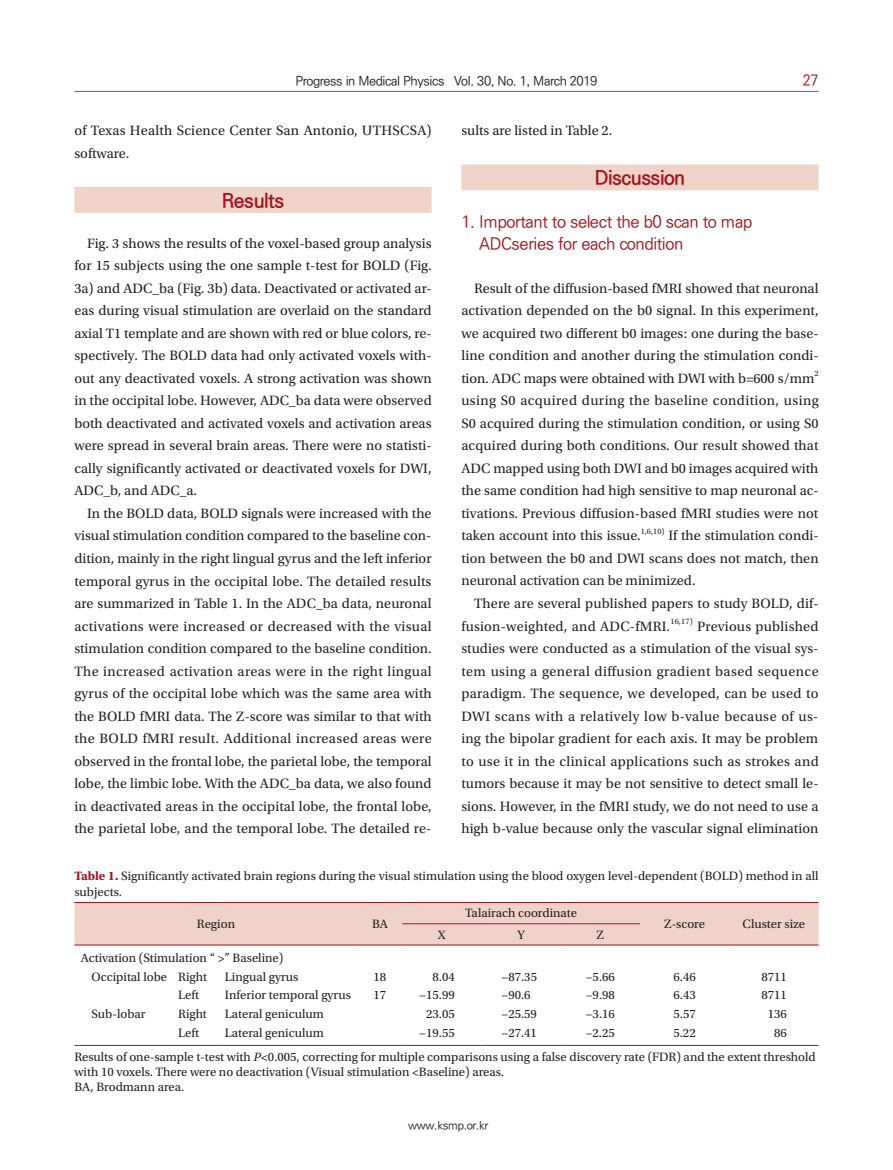
<style>
.page{position:relative;width:893px;height:1170px;background:#fff}
.page>*{position:absolute;margin:0;border:0;box-sizing:border-box;transform-origin:0 0}
.t1{font:700 19.5px "Ko Pub Dotum";letter-spacing:-.025em;color:#a1131d}
.t2{font:500 16.5px/22.5px "Ko Pub Dotum";letter-spacing:-.025em;color:#a1131d}
.t3{font:500 15px "Ko Pub Dotum";color:#a1131d;scale:.95 1}
.t4{font:14.25px/22.5px "Utopia Std";letter-spacing:.005em;color:#231f20;text-align:justify}
.t5{font:12.75px/15.3px "Utopia Std";color:#231f20}
.t6{font:500 12.75px "Ko Pub Dotum";letter-spacing:-.03em;color:#231f20}
.t7{font:500 11.25px "Ko Pub Dotum";letter-spacing:-.03em;color:#231f20}
.t8{font:8.25px "Utopia Std";color:#231f20}
.s1{font-weight:700;color:#a1131d}
.s2{font-style:italic}
</style>
<div class="page">
<hr style="left:74px;top:91px;width:745px;height:1px;background:#ad4353">
<div style="left:74px;top:187px;width:358px;height:26px;background:#efd3c8"></div>
<div style="left:461px;top:164px;width:358px;height:26px;background:#efd3c8"></div>
<div style="left:74px;top:903px;width:745px;height:41px;background:#efd3c8"></div>
<hr style="left:402px;top:923px;width:79px;height:1px;background:#a1131d">
<hr style="left:481px;top:923px;width:80px;height:1px;background:#a1131d">
<hr style="left:561px;top:923px;width:79px;height:1px;background:#a1131d">
<hr style="left:74px;top:902px;width:102px;height:1px;background:#a1131d">
<hr style="left:176px;top:902px;width:47px;height:1px;background:#a1131d">
<hr style="left:223px;top:902px;width:135px;height:1px;background:#a1131d">
<hr style="left:358px;top:902px;width:44px;height:1px;background:#a1131d">
<hr style="left:402px;top:902px;width:79px;height:1px;background:#a1131d">
<hr style="left:481px;top:902px;width:80px;height:1px;background:#a1131d">
<hr style="left:561px;top:902px;width:79px;height:1px;background:#a1131d">
<hr style="left:640px;top:902px;width:89px;height:1px;background:#a1131d">
<hr style="left:729px;top:902px;width:90px;height:1px;background:#a1131d">
<hr style="left:74px;top:944px;width:102px;height:1px;background:#a1131d">
<hr style="left:176px;top:944px;width:47px;height:1px;background:#a1131d">
<hr style="left:223px;top:944px;width:135px;height:1px;background:#a1131d">
<hr style="left:358px;top:944px;width:44px;height:1px;background:#a1131d">
<hr style="left:402px;top:944px;width:79px;height:1px;background:#a1131d">
<hr style="left:481px;top:944px;width:80px;height:1px;background:#a1131d">
<hr style="left:561px;top:944px;width:79px;height:1px;background:#a1131d">
<hr style="left:640px;top:944px;width:89px;height:1px;background:#a1131d">
<hr style="left:729px;top:944px;width:90px;height:1px;background:#a1131d">
<hr style="left:176px;top:1044px;width:47px;height:1px;background:#a1131d">
<hr style="left:223px;top:1044px;width:135px;height:1px;background:#a1131d">
<hr style="left:358px;top:1044px;width:44px;height:1px;background:#a1131d">
<hr style="left:402px;top:1044px;width:79px;height:1px;background:#a1131d">
<hr style="left:481px;top:1044px;width:80px;height:1px;background:#a1131d">
<hr style="left:561px;top:1044px;width:79px;height:1px;background:#a1131d">
<hr style="left:640px;top:1044px;width:89px;height:1px;background:#a1131d">
<hr style="left:729px;top:1044px;width:90px;height:1px;background:#a1131d">
<hr style="left:74px;top:1044px;width:102px;height:1px;background:#a1131d">
<p class="t6" style="left:296px;top:75px;width:303px">Progress in Medical Physics Vol. 30, No. 1, March 2019</p>
<p class="t3" style="left:803px;top:73px;width:18px">27</p>
<p class="t4" style="left:74px;top:120px;width:359px">of Texas Health Science Center San Antonio, UTHSCSA) software.</p>
<h1 class="t1" style="left:222px;top:191px;width:64px">Results</h1>
<p class="t4" style="left:74px;top:232px;width:359px;text-indent:13px">Fig. 3 shows the results of the voxel-based group analysis for 15 subjects using the one sample t-test for BOLD (Fig.<br>3a) and ADC_ba (Fig. 3b) data. Deactivated or activated ar&shy;eas during visual stimulation are overlaid on the standard axial T1 template and are shown with red or blue colors, re&shy;spectively. The BOLD data had only activated voxels with&shy;out any deactivated voxels. A strong activation was shown in the occipital lobe. However, ADC_ba data were observed both deactivated and activated voxels and activation areas were spread in several brain areas. There were no statisti&shy;cally significantly activated or deactivated voxels for DWI, ADC_b, and ADC_a.</p>
<p class="t4" style="left:74px;top:502px;width:359px;text-indent:13px">In the BOLD data, BOLD signals were increased with the visual stimulation condition compared to the baseline con&shy;dition, mainly in the right lingual gyrus and the left inferior temporal gyrus in the occipital lobe. The detailed results are summarized in Table 1. In the ADC_ba data, neuronal activations were increased or decreased with the visual stimulation condition compared to the baseline condition.<br>The increased activation areas were in the right lingual gyrus of the occipital lobe which was the same area with the BOLD fMRI data. The Z-score was similar to that with the BOLD fMRI result. Additional increased areas were observed in the frontal lobe, the parietal lobe, the temporal lobe, the limbic lobe. With the ADC_ba data, we also found in deactivated areas in the occipital lobe, the frontal lobe, the parietal lobe, and the temporal lobe. The detailed re-</p>
<p class="t4" style="left:461px;top:120px;width:152px">sults are listed in Table 2.</p>
<h1 class="t1" style="left:595px;top:168px;width:92px">Discussion</h1>
<p class="t2" style="left:479px;top:211px;width:275px;text-indent:-18px">1. Important to select the b0 scan to map<br>ADCseries for each condition</p>
<p class="t4" style="left:461px;top:277px;width:359px;text-indent:13px">Result of the diffusion-based fMRI showed that neuronal activation depended on the b0 signal. In this experiment, we acquired two different b0 images: one during the base&shy;line condition and another during the stimulation condi&shy;tion. ADC maps were obtained with DWI with b=600 s/mm</p>
<p class="t8" style="left:814px;top:369px;width:6px">2</p>
<p class="t4" style="left:461px;top:390px;width:359px">using S0 acquired during the baseline condition, using S0 acquired during the stimulation condition, or using S0 acquired during both conditions. Our result showed that ADC mapped using both DWI and b0 images acquired with the same condition had high sensitive to map neuronal ac&shy;tivations. Previous diffusion-based fMRI studies were not taken account into this issue.</p>
<p class="t8" style="left:641px;top:526px;width:25px">1,6,10)</p>
<p class="t4" style="left:461px;top:525px;width:359px;text-indent:207px">If the stimulation condi&shy;tion between the b0 and DWI scans does not match, then neuronal activation can be minimized.</p>
<p class="t4" style="left:461px;top:592px;width:359px;text-indent:13px">There are several published papers to study BOLD, dif&shy;fusion-weighted, and ADC-fMRI.</p>
<p class="t8" style="left:670px;top:616px;width:24px">16,17)</p>
<p class="t4" style="left:461px;top:615px;width:359px;text-indent:236px">Previous published studies were conducted as a stimulation of the visual sys&shy;tem using a general diffusion gradient based sequence paradigm. The sequence, we developed, can be used to DWI scans with a relatively low b-value because of us&shy;ing the bipolar gradient for each axis. It may be problem to use it in the clinical applications such as strokes and tumors because it may be not sensitive to detect small le&shy;sions. However, in the fMRI study, we do not need to use a high b-value because only the vascular signal elimination</p>
<p class="t5" style="left:74px;top:868px;width:746px"><span class="s1">Table 1.</span> Significantly activated brain regions during the visual stimulation using the blood oxygen level-dependent (BOLD) method in all subjects.</p>
<p class="t5" style="left:197px;top:916px;width:40px">Region</p>
<p class="t5" style="left:372px;top:916px;width:17px">BA</p>
<p class="t5" style="left:465px;top:905px;width:113px">Talairach coordinate</p>
<p class="t5" style="left:664px;top:916px;width:42px">Z-score</p>
<p class="t5" style="left:743px;top:916px;width:64px">Cluster size</p>
<p class="t5" style="left:438px;top:926px;width:9px">X</p>
<p class="t5" style="left:517px;top:926px;width:9px">Y</p>
<p class="t5" style="left:597px;top:926px;width:9px">Z</p>
<p class="t5" style="left:92px;top:948px;width:193px;line-height:18.8px;text-indent:-11px">Activation (Stimulation “ &gt;” Baseline)<br>Occipital lobe Right</p>
<p class="t5" style="left:225px;top:969px;width:75px">Lingual gyrus</p>
<p class="t5" style="left:374px;top:969px;width:14px">18</p>
<p class="t5" style="left:432px;top:969px;width:24px">8.04</p>
<p class="t5" style="left:501px;top:969px;width:37px">−87.35</p>
<p class="t5" style="left:586px;top:969px;width:31px">−5.66</p>
<p class="t5" style="left:673px;top:969px;width:24px">6.46</p>
<p class="t5" style="left:761px;top:969px;width:27px">8711</p>
<p class="t5" style="left:178px;top:987px;width:22px">Left</p>
<p class="t5" style="left:225px;top:987px;width:128px">Inferior temporal gyrus</p>
<p class="t5" style="left:374px;top:987px;width:14px">17</p>
<p class="t5" style="left:419px;top:987px;width:37px">−15.99</p>
<p class="t5" style="left:501px;top:987px;width:31px">−90.6</p>
<p class="t5" style="left:586px;top:987px;width:31px">−9.98</p>
<p class="t5" style="left:673px;top:987px;width:24px">6.43</p>
<p class="t5" style="left:761px;top:987px;width:27px">8711</p>
<p class="t5" style="left:92px;top:1006px;width:56px">Sub-lobar</p>
<p class="t5" style="left:178px;top:1006px;width:30px">Right</p>
<p class="t5" style="left:225px;top:1006px;width:100px">Lateral geniculum</p>
<p class="t5" style="left:426px;top:1006px;width:30px">23.05</p>
<p class="t5" style="left:501px;top:1006px;width:37px">−25.59</p>
<p class="t5" style="left:586px;top:1006px;width:31px">−3.16</p>
<p class="t5" style="left:673px;top:1006px;width:24px">5.57</p>
<p class="t5" style="left:768px;top:1006px;width:21px">136</p>
<p class="t5" style="left:178px;top:1025px;width:22px">Left</p>
<p class="t5" style="left:225px;top:1025px;width:100px">Lateral geniculum</p>
<p class="t5" style="left:419px;top:1025px;width:37px">−19.55</p>
<p class="t5" style="left:501px;top:1025px;width:37px">−27.41</p>
<p class="t5" style="left:586px;top:1025px;width:31px">−2.25</p>
<p class="t5" style="left:673px;top:1025px;width:24px">5.22</p>
<p class="t5" style="left:74px;top:1020px;width:743px;line-height:23.7px;text-indent:700px">86<br>Results of one-sample t-test with <span class="s2">P</span>&lt;0.005, correcting for multiple comparisons using a false discovery rate (FDR) and the extent threshold</p>
<p class="t5" style="left:74px;top:1064px;width:431px">with 10 voxels. There were no deactivation (Visual stimulation &lt;Baseline) areas.<br>BA, Brodmann area.</p>
<p class="t7" style="left:408px;top:1120px;width:82px">www.ksmp.or.kr</p>
</div>
